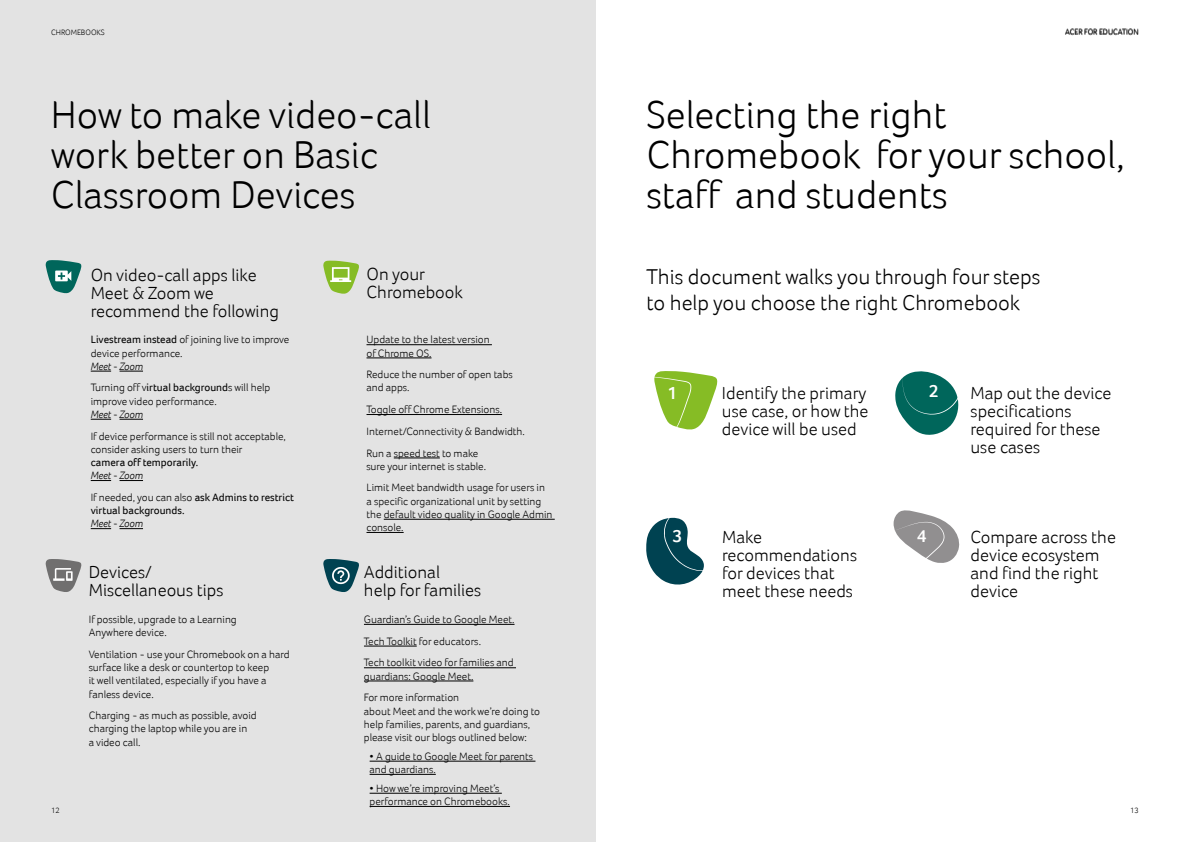
<style>
.page{position:relative;width:1191px;height:842px;background:#fff}
.page>*{position:absolute;margin:0;border:0;box-sizing:border-box;transform-origin:0 0}
.t1{font:300 40px/40px "Acer Foco";color:#000}
.t2{font:300 22px/26.4px "Acer Foco";color:#000}
.t3{font:300 18px/18px "Acer Foco";color:#000}
.t4{font:600 18px "Acer Foco";color:#fff}
.t5{font:300 11px/13.2px "Acer Foco";color:#000}
.t6{font:11px "Acer Foco";color:#000}
.t7{font:italic 300 11px "Acer Foco";letter-spacing:-.005em;color:#000}
.t8{font:300 8px "Acer Foco";color:#000}
.s1{font-weight:400}
.s2{font-style:italic}
</style>
<div class="page">
<div style="left:0;top:0;width:595px;height:842px;background:#e3e3e3"></div>
<svg style="left:91px;top:371px;width:20px;height:1px"></svg>
<svg style="left:120px;top:371px;width:23px;height:1px"></svg>
<svg style="left:91px;top:419px;width:20px;height:1px"></svg>
<svg style="left:120px;top:419px;width:23px;height:1px"></svg>
<svg style="left:91px;top:480px;width:20px;height:1px"></svg>
<svg style="left:120px;top:480px;width:23px;height:1px"></svg>
<svg style="left:91px;top:528px;width:20px;height:1px"></svg>
<svg style="left:120px;top:528px;width:23px;height:1px"></svg>
<hr style="left:366px;top:344px;width:126px;height:1px;background:#000">
<hr style="left:366px;top:358px;width:65px;height:1px;background:#000">
<hr style="left:366px;top:414px;width:136px;height:1px;background:#000">
<hr style="left:394px;top:458px;width:46px;height:1px;background:#000">
<hr style="left:384px;top:519px;width:171px;height:1px;background:#000">
<hr style="left:366px;top:532px;width:38px;height:1px;background:#000">
<hr style="left:364px;top:624px;width:150px;height:1px;background:#000">
<hr style="left:364px;top:646px;width:53px;height:1px;background:#000">
<hr style="left:364px;top:668px;width:152px;height:1px;background:#000">
<hr style="left:364px;top:681px;width:109px;height:1px;background:#000">
<hr style="left:369px;top:761px;width:166px;height:1px;background:#000">
<hr style="left:369px;top:774px;width:67px;height:1px;background:#000">
<hr style="left:369px;top:793px;width:133px;height:1px;background:#000">
<hr style="left:369px;top:806px;width:141px;height:1px;background:#000">
<svg style="left:46px;top:260px;width:36px;height:34px"></svg>
<svg style="left:323px;top:260px;width:36px;height:34px"></svg>
<svg style="left:46px;top:559px;width:36px;height:33px"></svg>
<svg style="left:323px;top:559px;width:36px;height:33px"></svg>
<svg style="left:654px;top:371px;width:63px;height:59px"></svg>
<svg style="left:895px;top:371px;width:64px;height:64px"></svg>
<svg style="left:646px;top:517px;width:58px;height:68px"></svg>
<svg style="left:893px;top:510px;width:67px;height:53px"></svg>
<p class="t8" style="left:51px;top:27px;width:55px">CHROMEBOOKS</p>
<h1 class="t1" style="left:51px;top:94px;width:382px">How to make video-call work better on Basic<br>Classroom Devices</h1>
<p class="t8" style="left:51px;top:805px;width:10px">12</p>
<h3 class="t3" style="left:91px;top:265px;width:190px">On video-call apps like<br>Meet &amp; Zoom we recommend the following</h3>
<p class="t5" style="left:91px;top:333px;width:200px"><span class="s1">Livestream instead</span> of joining live to improve device performance.</p>
<p class="t5" style="left:91px;top:355px;width:181px;line-height:21.7px"><span class="s2">Meet - Zoom<br></span>Turning off v<span class="s1">irtual background</span>s will help</p>
<p class="t5" style="left:91px;top:394px;width:127px">improve video performance.</p>
<p class="t7" style="left:91px;top:408px;width:54px">Meet - Zoom</p>
<p class="t5" style="left:91px;top:429px;width:197px">If device performance is still not acceptable, consider asking users to turn their</p>
<p class="t6" style="left:91px;top:456px;width:109px">camera off temporarily.</p>
<p class="t5" style="left:91px;top:464px;width:205px;line-height:21.7px"><span class="s2">Meet - Zoom<br></span>If needed, you can also <span class="s1">ask Admins to restrict</span></p>
<p class="t6" style="left:91px;top:504px;width:95px">virtual backgrounds.</p>
<p class="t7" style="left:91px;top:517px;width:54px">Meet - Zoom</p>
<h3 class="t3" style="left:89px;top:563px;width:136px">Devices/<br>Miscellaneous tips</h3>
<p class="t5" style="left:89px;top:613px;width:149px">If possible, upgrade to a Learning<br>Anywhere device.</p>
<p class="t5" style="left:89px;top:647px;width:202px">Ventilation - use your Chromebook on a hard surface like a desk or countertop to keep<br>it well ventilated, especially if you have a fanless device.</p>
<p class="t5" style="left:89px;top:709px;width:169px">Charging - as much as possible, avoid charging the laptop while you are in<br>a video call.</p>
<h3 class="t3" style="left:366px;top:265px;width:98px">On your<br>Chromebook</h3>
<p class="t5" style="left:366px;top:333px;width:125px">Update to the latest version of Chrome OS.</p>
<p class="t5" style="left:366px;top:368px;width:148px">Reduce the number of open tabs and apps.</p>
<p class="t5" style="left:366px;top:398px;width:160px;line-height:21.7px">Toggle off Chrome Extensions.<br>Internet/Connectivity &amp; Bandwidth.<br>Run a speed test to make</p>
<p class="t5" style="left:366px;top:455px;width:180px;line-height:21.7px">sure your internet is stable.<br>Limit Meet bandwidth usage for users in</p>
<p class="t5" style="left:366px;top:494px;width:187px">a specific organizational unit by setting the default video quality in Google Admin console.</p>
<h3 class="t3" style="left:364px;top:563px;width:119px">Additional<br>help for families</h3>
<p class="t5" style="left:364px;top:608px;width:152px;line-height:21.7px">Guardian’s Guide to Google Meet.<br>Tech Toolkit for educators.<br>Tech toolkit video for families and</p>
<p class="t5" style="left:364px;top:665px;width:111px;line-height:21.7px">guardians: Google Meet.<br>For more information</p>
<p class="t5" style="left:364px;top:704px;width:178px">about Meet and the work we’re doing to help families, parents, and guardians, please visit our blogs outlined below:</p>
<p class="t5" style="left:369px;top:749px;width:165px">• A guide to Google Meet for parents and guardians.</p>
<p class="t5" style="left:369px;top:781px;width:142px">• How we’re improving Meet’s performance on Chromebooks.</p>
<p class="t8" style="left:1065px;top:27px;width:75px">ACER FOR EDUCATION</p>
<h1 class="t1" style="left:646px;top:94px;width:480px">Selecting the right<br>Chromebook for your school, staff and students</h1>
<h2 class="t2" style="left:646px;top:263px;width:395px">This document walks you through four steps to help you choose the right Chromebook</h2>
<h3 class="t4" style="left:667px;top:383px;width:11px">1</h3>
<h3 class="t3" style="left:722px;top:384px;width:148px;text-align:justify">Identify the primary use case, or how the device will be used</h3>
<h3 class="t4" style="left:929px;top:381px;width:11px">2</h3>
<h3 class="t3" style="left:970px;top:384px;width:142px">Map out the device specifications required for these use cases</h3>
<h3 class="t4" style="left:672px;top:525px;width:11px">3</h3>
<h3 class="t4" style="left:917px;top:526px;width:11px">4</h3>
<h3 class="t3" style="left:722px;top:528px;width:136px">Make recommendations for devices that meet these needs</h3>
<h3 class="t3" style="left:970px;top:528px;width:147px">Compare across the device ecosystem and find the right device</h3>
<p class="t8" style="left:1130px;top:805px;width:10px">13</p>
</div>
